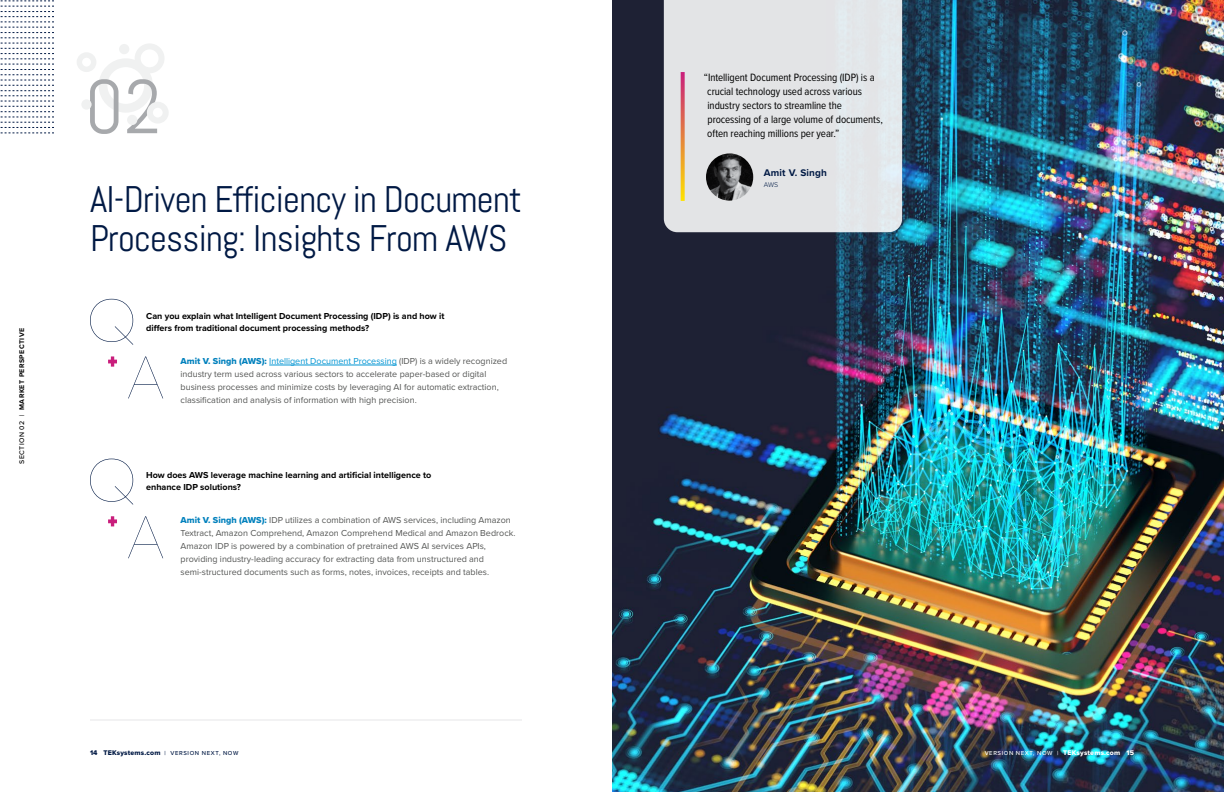
<style>
.page{position:relative;width:1224px;height:792px;background:#fff}
.page>*{position:absolute;margin:0;border:0;box-sizing:border-box;transform-origin:0 0}
.t1{font:76px "Abel";color:#a7a9ac}
.t2{font:37px/39px "Abel";letter-spacing:-.02em;color:#001944}
.t3{font:11px/14px "Proxima Nova Cond";letter-spacing:-.01em;color:#000}
.t4{font:700 10px "Proxima Nova";letter-spacing:.015em;color:#001944}
.t5{font:9px/13px "Proxima Nova";color:#545554}
.t6{font:700 9px/12px "Proxima Nova";color:#000}
.t7{font:7px "Proxima Nova Extrabld";letter-spacing:.03em;color:#001944}
.t8{font:700 7px "Proxima Nova";letter-spacing:.06em;color:#000}
.t9{font:300 7px "Proxima Nova";color:#001944}
.t10{font:500 6px "Proxima Nova";letter-spacing:.105em;color:#fff}
.s1{font-weight:500}
.s2{font-family:"Proxima Nova Extrabld";color:#0281bd}
.s3{color:#0095d3}
.s4{font-family:"Proxima Nova";font-weight:500;font-size:6px}
.s5{font-family:"Proxima Nova Extrabld";font-weight:400;font-size:7px}
</style>
<div class="page">
<svg style="left:0;top:1px;width:54px;height:133px"></svg>
<hr style="left:269px;top:365px;width:128px;height:1px;background:#0095d3">
<svg style="left:128px;top:356px;width:35px;height:42px"></svg>
<svg style="left:108px;top:356px;width:9px;height:11px"></svg>
<svg style="left:90px;top:299px;width:43px;height:46px"></svg>
<svg style="left:128px;top:516px;width:35px;height:42px"></svg>
<svg style="left:108px;top:516px;width:9px;height:10px"></svg>
<svg style="left:90px;top:459px;width:43px;height:46px"></svg>
<img style="left:612px;top:0;width:612px;height:792px">
<hr style="left:90px;top:720px;width:432px;height:1px;background:#e6e7e8">
<div style="left:99px;top:58px;width:54px;height:55px;border:9px solid #f0f1f1;border-radius:50%"></div>
<div style="left:77px;top:52px;width:19px;height:20px;border:5px solid #f0f1f1;border-radius:50%"></div>
<div style="left:127px;top:115px;width:10px;height:10px;background:#f0f1f1;border-radius:50%"></div>
<div style="left:135px;top:43px;width:30px;height:30px;border:6px solid #f0f1f1;border-radius:50%"></div>
<div style="left:81px;top:99px;width:11px;height:11px;background:#f0f1f1;border-radius:50%"></div>
<div style="left:119px;top:44px;width:10px;height:10px;background:#f0f1f1;border-radius:50%"></div>
<div style="left:147px;top:102px;width:22px;height:22px;border:6px solid #f0f1f1;border-radius:50%"></div>
<div style="left:664px;top:0;width:238px;height:232px;background:#e3e4e6"></div>
<img style="left:706px;top:153px;width:47px;height:48px;border-radius:24px">
<svg style="left:681px;top:72px;width:4px;height:129px"></svg>
<p class="t8" style="left:17px;top:464px;width:138px;rotate:-90deg"><span class="s1">SECTION 02 |</span> MARKET PERSPECTIVE</p>
<h1 class="t1" style="left:85px;top:59px;width:78px">02</h1>
<p class="t3" style="left:707px;top:70px;width:177px;text-indent:-3px">“Intelligent Document Processing (IDP) is a crucial technology used across various industry sectors to streamline the processing of a large volume of documents, often reaching millions per year.”</p>
<p class="t4" style="left:764px;top:165px;width:65px">Amit V. Singh</p>
<p class="t9" style="left:764px;top:179px;width:16px">AWS</p>
<h2 class="t2" style="left:90px;top:180px;width:433px">AI-Driven Efficiency in Document<br>Processing: Insights From AWS</h2>
<p class="t6" style="left:146px;top:309px;width:300px">Can you explain what Intelligent Document Processing (IDP) is and how it differs from traditional document processing methods?</p>
<p class="t5" style="left:181px;top:354px;width:328px"><span class="s2">Amit V. Singh (AWS):</span> <span class="s3">Intelligent Document Processing</span> (IDP) is a widely recognized industry term used across various sectors to accelerate paper-based or digital business processes and minimize costs by leveraging AI for automatic extraction, classification and analysis of information with high precision.</p>
<p class="t6" style="left:146px;top:469px;width:287px">How does AWS leverage machine learning and artificial intelligence to enhance IDP solutions?</p>
<p class="t5" style="left:181px;top:513px;width:336px"><span class="s2">Amit V. Singh (AWS):</span> IDP utilizes a combination of AWS services, including Amazon Textract, Amazon Comprehend, Amazon Comprehend Medical and Amazon Bedrock.<br>Amazon IDP is powered by a combination of pretrained AWS AI services APIs, providing industry-leading accuracy for extracting data from unstructured and semi-structured documents such as forms, notes, invoices, receipts and tables.</p>
<p class="t7" style="left:90px;top:747px;width:150px">14 TEKsystems.com <span class="s4">| VERSION NEXT, NOW</span></p>
<p class="t10" style="left:985px;top:749px;width:151px">VERSION NEXT, NOW | <span class="s5">TEKsystems.com 15</span></p>
</div>
